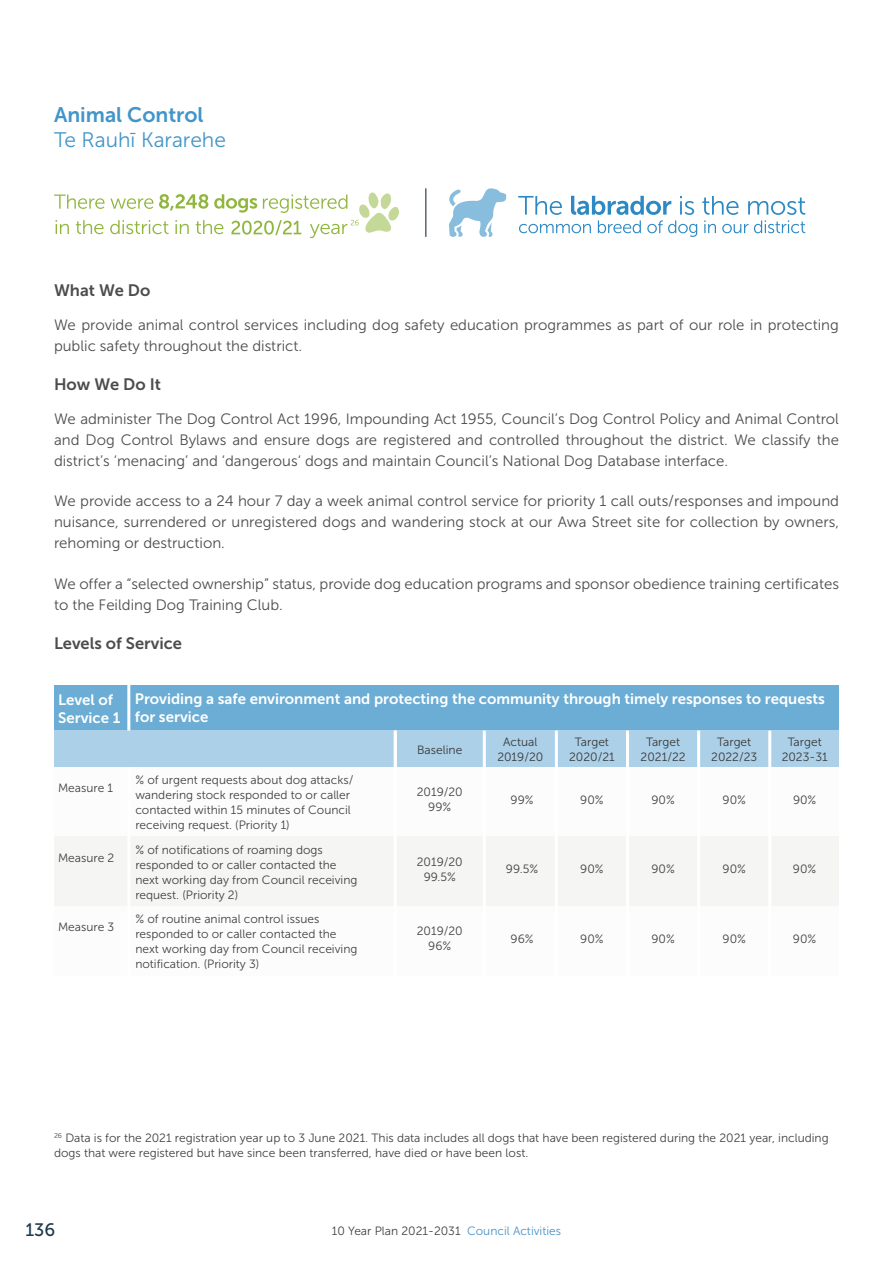
<style>
.page{position:relative;width:893px;height:1263px;background:#fff}
.page>*{position:absolute;margin:0;border:0;box-sizing:border-box;transform-origin:0 0}
.t1{font:21px "Museo Sans 300";color:#4195c9}
.t2{font:21px "Museo Sans 700";color:#4195c9}
.t3{font:18px "Museo Sans 500";color:#1b3a4e}
.t4{font:16.5px "Museo Sans 700";color:#4c4c4c}
.t5{font:15px/21px "Museo Sans 300";color:#4c4c4c}
.t6{font:15px/18px "Museo Sans 700";color:#fff}
.t7{font:12px/15px "Museo Sans 300";color:#414042}
.t8{font:12px/15px "Museo Sans 300";color:#383838;text-align:center}
.s1{color:#4992c8}
</style>
<div class="page">
<div style="left:54px;top:685px;width:785px;height:45px;background:#6cadd5"></div>
<div style="left:54px;top:730px;width:785px;height:37px;background:#acd0e8"></div>
<hr style="left:127px;top:685px;width:3px;height:45px;background:#fff">
<div style="left:54px;top:837px;width:785px;height:69px;background:#f5f5f3"></div>
<hr style="left:483px;top:730px;width:3px;height:251px;background:#fff">
<hr style="left:555px;top:730px;width:3px;height:251px;background:#fff">
<hr style="left:626px;top:730px;width:3px;height:251px;background:#fff">
<hr style="left:697px;top:730px;width:3px;height:251px;background:#fff">
<hr style="left:768px;top:730px;width:3px;height:251px;background:#fff">
<hr style="left:394px;top:730px;width:3px;height:251px;background:#fff">
<hr style="left:127px;top:767px;width:3px;height:214px;background:#fff">
<hr style="left:425px;top:188px;width:2px;height:49px;background:#596670">
<svg style="left:518px;top:196px;width:287px;height:41px"></svg>
<svg style="left:449px;top:188px;width:57px;height:49px"></svg>
<svg style="left:54px;top:192px;width:345px;height:46px"></svg>
<h1 class="t2" style="left:54px;top:103px;width:151px">Animal Control</h1>
<h1 class="t1" style="left:54px;top:129px;width:174px">Te Rauhī Kararehe</h1>
<p class="t4" style="left:54px;top:281px;width:98px">What We Do</p>
<p class="t5" style="left:54px;top:314px;width:786px">We provide animal control services including dog safety education programmes as part of our role in protecting public safety throughout the district.</p>
<p class="t4" style="left:54px;top:375px;width:109px">How We Do It</p>
<p class="t5" style="left:54px;top:408px;width:786px;text-align:justify">We administer The Dog Control Act 1996, Impounding Act 1955, Council’s Dog Control Policy and Animal Control and Dog Control Bylaws and ensure dogs are registered and controlled throughout the district. We classify the district’s ‘menacing’ and ‘dangerous‘ dogs and maintain Council’s National Dog Database interface.</p>
<p class="t5" style="left:54px;top:491px;width:786px;text-align:justify">We provide access to a 24 hour 7 day a week animal control service for priority 1 call outs/responses and impound nuisance, surrendered or unregistered dogs and wandering stock at our Awa Street site for collection by owners, rehoming or destruction.</p>
<p class="t5" style="left:54px;top:573px;width:786px">We offer a “selected ownership” status, provide dog education programs and sponsor obedience training certificates to the Feilding Dog Training Club.</p>
<p class="t4" style="left:54px;top:634px;width:130px">Levels of Service</p>
<p class="t6" style="left:58px;top:690px;width:64px">Level of<br>Service 1</p>
<p class="t7" style="left:58px;top:780px;width:57px">Measure 1</p>
<p class="t6" style="left:135px;top:690px;width:691px">Providing a safe environment and protecting the community through timely responses to requests for service</p>
<p class="t7" style="left:135px;top:773px;width:220px">% of urgent requests about dog attacks/ wandering stock responded to or caller contacted within 15 minutes of Council receiving request. (Priority 1)</p>
<p class="t8" style="left:417px;top:742px;width:47px">Baseline</p>
<p class="t7" style="left:417px;top:785px;width:47px;text-align:center">2019/20<br>99%</p>
<p class="t8" style="left:497px;top:734px;width:47px">Actual<br>2019/20</p>
<p class="t7" style="left:511px;top:792px;width:25px">99%</p>
<p class="t8" style="left:569px;top:734px;width:47px">Target<br>2020/21</p>
<p class="t7" style="left:580px;top:792px;width:25px">90%</p>
<p class="t8" style="left:641px;top:734px;width:47px">Target<br>2021/22</p>
<p class="t7" style="left:651px;top:792px;width:25px">90%</p>
<p class="t8" style="left:711px;top:734px;width:48px">Target<br>2022/23</p>
<p class="t7" style="left:722px;top:792px;width:25px">90%</p>
<p class="t8" style="left:782px;top:734px;width:48px">Target<br>2023-31</p>
<p class="t7" style="left:793px;top:792px;width:25px">90%</p>
<p class="t7" style="left:58px;top:850px;width:58px">Measure 2</p>
<p class="t7" style="left:135px;top:842px;width:224px">% of notifications of roaming dogs responded to or caller contacted the next working day from Council receiving request. (Priority 2)</p>
<p class="t7" style="left:417px;top:854px;width:47px;text-align:center">2019/20<br>99.5%</p>
<p class="t7" style="left:506px;top:862px;width:34px">99.5%</p>
<p class="t7" style="left:580px;top:862px;width:25px">90%</p>
<p class="t7" style="left:651px;top:862px;width:25px">90%</p>
<p class="t7" style="left:722px;top:862px;width:25px">90%</p>
<p class="t7" style="left:793px;top:862px;width:25px">90%</p>
<p class="t7" style="left:58px;top:919px;width:58px">Measure 3</p>
<p class="t7" style="left:135px;top:912px;width:224px">% of routine animal control issues responded to or caller contacted the next working day from Council receiving notification. (Priority 3)</p>
<p class="t7" style="left:417px;top:924px;width:47px;text-align:center">2019/20<br>96%</p>
<p class="t7" style="left:511px;top:931px;width:25px">96%</p>
<p class="t7" style="left:580px;top:931px;width:25px">90%</p>
<p class="t7" style="left:651px;top:931px;width:25px">90%</p>
<p class="t7" style="left:722px;top:931px;width:25px">90%</p>
<p class="t7" style="left:793px;top:931px;width:25px">90%</p>
<p class="t7" style="left:54px;top:1130px;width:776px"><sup>26</sup> Data is for the 2021 registration year up to 3 June 2021. This data includes all dogs that have been registered during the 2021 year, including dogs that were registered but have since been transferred, have died or have been lost.</p>
<p class="t3" style="left:25px;top:1220px;width:31px">136</p>
<p class="t7" style="left:332px;top:1224px;width:231px">10 Year Plan 2021-2031 <span class="s1">Council Activities</span></p>
</div>
